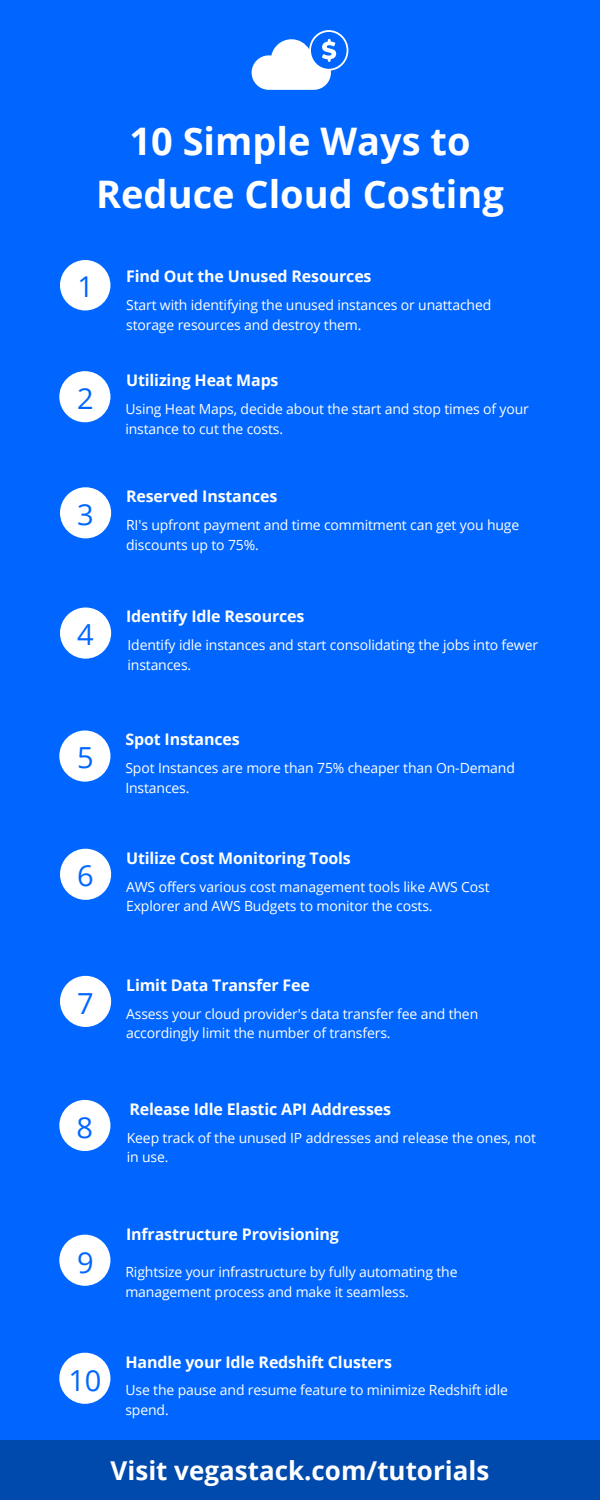
<style>
.page{position:relative;width:600px;height:1500px;background:#06f}
.page>*{position:absolute;margin:0;border:0;box-sizing:border-box;transform-origin:0 0}
.t1{font:700 38px/52.5px "Open Sans";color:#fff;text-align:center}
.t2{font:29px "Open Sans";color:#06f}
.t3{font:28.6px "Open Sans";color:#06f}
.t4{font:700 26px "Open Sans";color:#fff}
.t5{font:700 16px "Open Sans";letter-spacing:-.01em;color:#fff}
.t6{font:14px/19.5px "Open Sans";letter-spacing:-.01em;color:#fff}
</style>
<div class="page">
<div style="left:60px;top:260px;width:50px;height:50px;background:#fff;border-radius:50%"></div>
<div style="left:59px;top:371px;width:51px;height:51px;background:#fff;border-radius:50%"></div>
<div style="left:60px;top:487px;width:51px;height:51px;background:#fff;border-radius:50%"></div>
<div style="left:60px;top:608px;width:51px;height:51px;background:#fff;border-radius:50%"></div>
<div style="left:59px;top:730px;width:51px;height:52px;background:#fff;border-radius:50%"></div>
<div style="left:60px;top:849px;width:51px;height:51px;background:#fff;border-radius:50%"></div>
<div style="left:60px;top:976px;width:51px;height:51px;background:#fff;border-radius:50%"></div>
<div style="left:59px;top:1100px;width:51px;height:51px;background:#fff;border-radius:50%"></div>
<div style="left:59px;top:1235px;width:51px;height:51px;background:#fff;border-radius:50%"></div>
<div style="left:59px;top:1353px;width:51px;height:51px;background:#fff;border-radius:50%"></div>
<svg style="left:252px;top:30px;width:96px;height:60px"></svg>
<div style="left:0;top:1440px;width:600px;height:60px;background:#004aad"></div>
<p class="t1" style="left:96px;top:114px;width:409px">10 Simple Ways to<br>Reduce Cloud Costing</p>
<p class="t3" style="left:77px;top:266px;width:18px">1</p>
<p class="t5" style="left:126px;top:264px;width:247px">Find Out the Unused Resources</p>
<p class="t6" style="left:126px;top:295px;width:367px">Start with identifying the unused instances or unattached storage resources and destroy them.</p>
<h1 class="t2" style="left:77px;top:378px;width:18px">2</h1>
<p class="t2" style="left:77px;top:494px;width:18px">3</p>
<h3 class="t2" style="left:77px;top:614px;width:18px">4</h3>
<p class="t2" style="left:77px;top:737px;width:18px">5</p>
<p class="t2" style="left:77px;top:855px;width:18px">6</p>
<h3 class="t2" style="left:77px;top:983px;width:18px">7</h3>
<p class="t2" style="left:77px;top:1107px;width:18px">8</p>
<p class="t5" style="left:126px;top:369px;width:154px">Utilizing Heat Maps</p>
<h3 class="t6" style="left:125px;top:399px;width:405px">Using Heat Maps, decide about the start and stop times of your instance to cut the costs.</h3>
<h3 class="t5" style="left:126px;top:485px;width:153px">Reserved Instances</h3>
<p class="t6" style="left:126px;top:515px;width:395px">RI's upfront payment and time commitment can get you huge discounts up to 75%.</p>
<p class="t5" style="left:126px;top:605px;width:180px">Identify Idle Resources</p>
<p class="t6" style="left:128px;top:635px;width:412px">Identify idle instances and start consolidating the jobs into fewer instances.</p>
<p class="t5" style="left:125px;top:728px;width:116px">Spot Instances</p>
<h3 class="t6" style="left:125px;top:758px;width:391px">Spot Instances are more than 75% cheaper than On-Demand<br>Instances.</h3>
<h3 class="t5" style="left:126px;top:847px;width:226px">Utilize Cost Monitoring Tools</h3>
<p class="t6" style="left:126px;top:876px;width:365px">AWS offers various cost management tools like AWS Cost<br>Explorer and AWS Budgets to monitor the costs.</p>
<p class="t5" style="left:126px;top:974px;width:185px">Limit Data Transfer Fee</p>
<p class="t6" style="left:126px;top:1003px;width:354px">Assess your cloud provider's data transfer fee and then accordingly limit the number of transfers.</p>
<p class="t5" style="left:129px;top:1098px;width:263px">Release Idle Elastic API Addresses</p>
<h3 class="t6" style="left:127px;top:1128px;width:411px">Keep track of the unused IP addresses and release the ones, not in use.</h3>
<p class="t2" style="left:77px;top:1242px;width:18px">9</p>
<h3 class="t5" style="left:126px;top:1223px;width:214px">Infrastructure Provisioning</h3>
<p class="t6" style="left:125px;top:1262px;width:334px">Rightsize your infrastructure by fully automating the management process and make it seamless.</p>
<h3 class="t2" style="left:68px;top:1360px;width:34px">10</h3>
<p class="t5" style="left:125px;top:1351px;width:268px">Handle your Idle Redshift Clusters</p>
<h3 class="t6" style="left:125px;top:1380px;width:384px">Use the pause and resume feature to minimize Redshift idle spend.</h3>
<p class="t4" style="left:111px;top:1452px;width:380px">Visit vegastack.com/tutorials</p>
</div>
